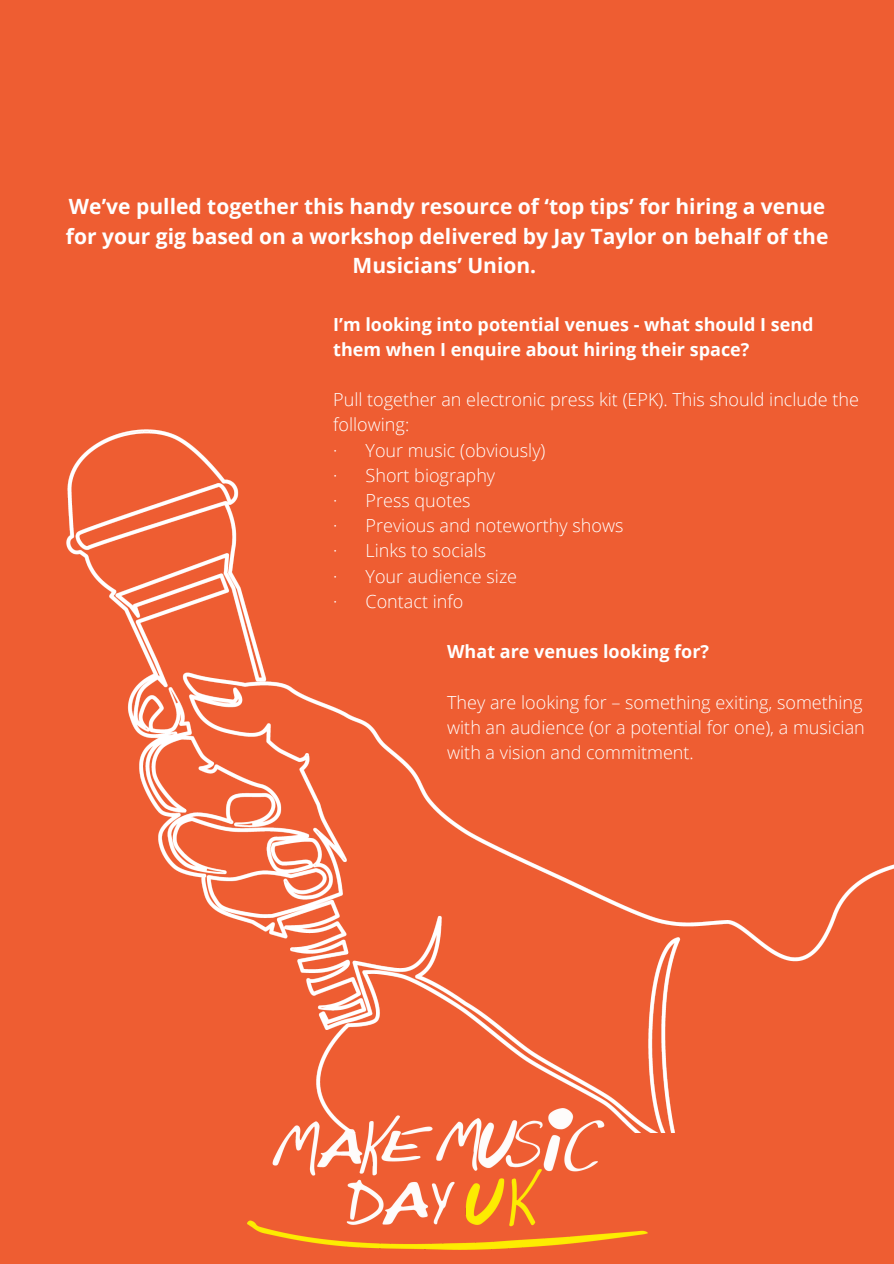
<style>
.page{position:relative;width:894px;height:1264px;background:#fff}
.page>*{position:absolute;margin:0;border:0;box-sizing:border-box;transform-origin:0 0}
.t1{font:700 21px/29.2px "Open Sans";color:#fff;text-align:center}
.t2{font:300 18px/25.2px "Open Sans";color:#fff}
.t3{font:700 18px/25.2px "Open Sans";color:#fff}
</style>
<div class="page">
<div style="left:0;top:0;width:893px;height:1263px;background:#ee5d32"></div>
<img style="left:247px;top:1132px;width:400px;height:117px">
<img style="left:66px;top:429px;width:827px;height:703px">
<p class="t1" style="left:66px;top:191px;width:763px">We’ve pulled together this handy resource of ‘top tips’ for hiring a venue for your gig based on a workshop delivered by Jay Taylor on behalf of the<br>Musicians’ Union.</p>
<p class="t3" style="left:333px;top:311px;width:481px">I’m looking into potential venues - what should I send them when I enquire about hiring their space?</p>
<p class="t2" style="left:333px;top:386px;width:527px">Pull together an electronic press kit (EPK). This should include the following:</p>
<p class="t2" style="left:333px;top:437px;width:214px">· Your music (obviously)</p>
<p class="t2" style="left:333px;top:462px;width:163px">· Short biography</p>
<p class="t2" style="left:333px;top:487px;width:139px">· Press quotes</p>
<p class="t2" style="left:333px;top:512px;width:291px">· Previous and noteworthy shows</p>
<p class="t2" style="left:333px;top:538px;width:154px">· Links to socials</p>
<p class="t2" style="left:333px;top:563px;width:185px">· Your audience size</p>
<p class="t2" style="left:333px;top:588px;width:132px">· Contact info</p>
<p class="t3" style="left:447px;top:638px;width:263px">What are venues looking for?</p>
<p class="t2" style="left:447px;top:689px;width:419px">They are looking for – something exiting, something with an audience (or a potential for one), a musician with a vision and commitment.</p>
</div>
